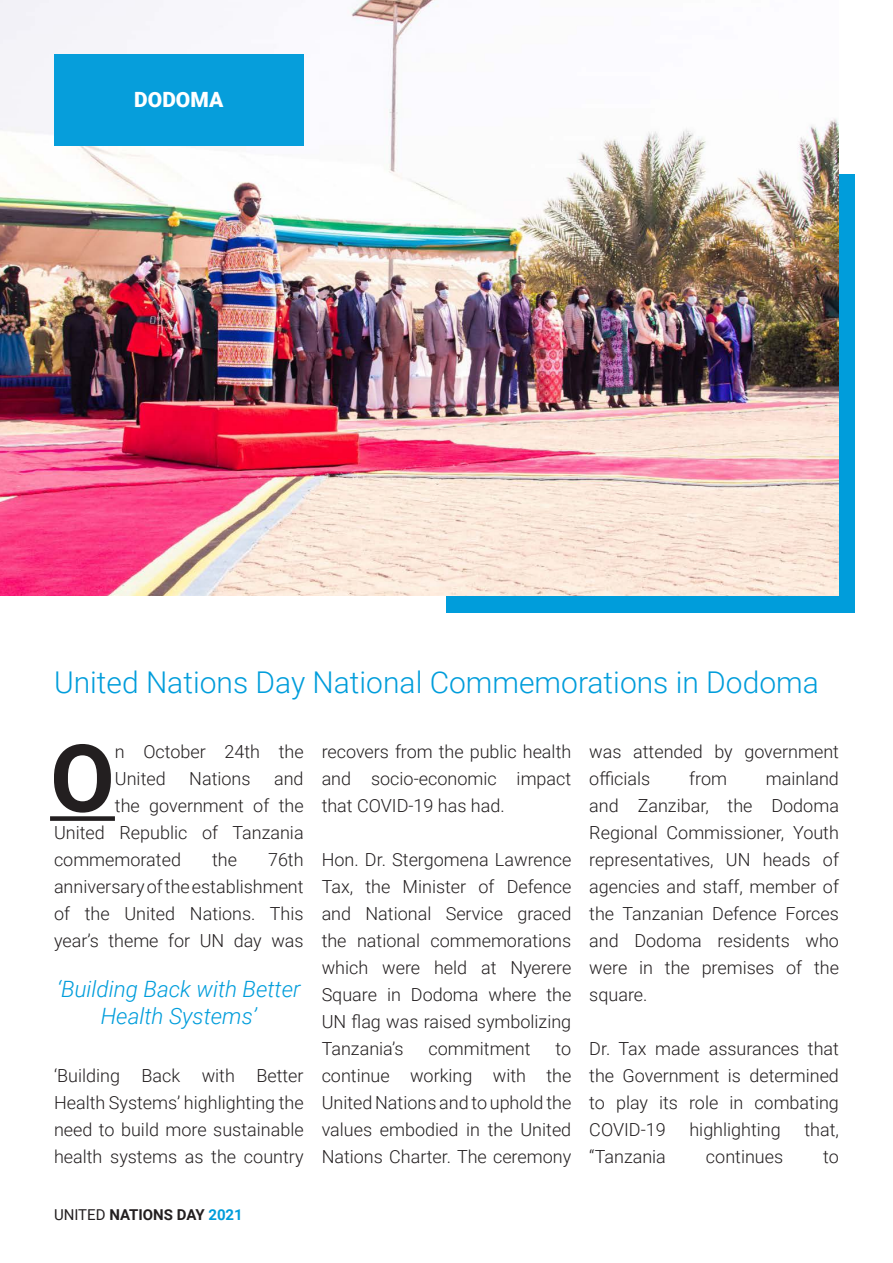
<style>
.page{position:relative;width:893px;height:1263px;background:#fff}
.page>*{position:absolute;margin:0;border:0;box-sizing:border-box;transform-origin:0 0}
.Big_Cap{font:700 93.9px "Roboto";color:#231f20}
.t1{font:300 30px "Roboto";color:#009ddb}
.t2{font:italic 300 22.5px/27px "Roboto";color:#009ddb;text-align:center}
.t3{font:900 21px "Roboto";color:#fff}
.Big_Cap-2{font:300 18px/27px "Roboto";color:#231f20;text-align:justify}
.t4{font:700 15px "Roboto";color:#231f20}
.s1{font-weight:400}
.s2{color:#009ddb}
</style>
<div class="page">
<div style="left:50px;top:816px;width:65px;height:5px;background:#231f20"></div>
<div style="left:446px;top:174px;width:409px;height:439px;background:#009ddb"></div>
<img style="left:0;top:0;width:839px;height:595px">
<div style="left:54px;top:54px;width:250px;height:91px;background:#069edb"></div>
<p class="t3" style="left:134px;top:85px;width:91px">DODOMA</p>
<p class="t1" style="left:54px;top:662px;width:766px">United Nations Day National Commemorations in Dodoma</p>
<p class="Big_Cap" style="left:50px;top:712px;width:66px">O</p>
<p class="Big_Cap-2" style="left:115px;top:737px;width:190px">n October 24th the<br>United</p>
<p class="Big_Cap-2" style="left:189px;top:764px;width:63px">Nations</p>
<p class="Big_Cap-2" style="left:274px;top:764px;width:31px">and</p>
<p class="Big_Cap-2" style="left:115px;top:791px;width:190px">the government of the</p>
<p class="Big_Cap-2" style="left:54px;top:818px;width:251px">United Republic of Tanzania</p>
<p class="Big_Cap-2" style="left:54px;top:845px;width:129px">commemorated</p>
<p class="Big_Cap-2" style="left:212px;top:845px;width:26px">the</p>
<p class="Big_Cap-2" style="left:54px;top:845px;width:251px;text-indent:214px">76th anniversary of the establishment of the United Nations. This year’s theme for UN day was</p>
<p class="t2" style="left:57px;top:974px;width:245px">‘Building Back with Better<br>Health Systems’</p>
<p class="Big_Cap-2" style="left:54px;top:1061px;width:251px">‘Building Back with Better Health Systems’ highlighting the need to build more sustainable health systems as the country</p>
<p class="t4" style="left:54px;top:1204px;width:190px"><span class="s1">UNITED</span> NATIONS DAY <span class="s2">2021</span></p>
<p class="Big_Cap-2" style="left:322px;top:737px;width:251px">recovers from the public health and socio-economic impact that COVID-19 has had.</p>
<p class="Big_Cap-2" style="left:322px;top:845px;width:251px">Hon. Dr. Stergomena Lawrence Tax, the Minister of Defence and National Service graced the national commemorations which were held at Nyerere Square in Dodoma where the UN flag was raised symbolizing Tanzania’s</p>
<p class="Big_Cap-2" style="left:429px;top:1034px;width:103px">commitment</p>
<p class="Big_Cap-2" style="left:322px;top:1034px;width:251px;text-indent:234px">to continue working with the United Nations and to uphold the values embodied in the United Nations Charter. The ceremony</p>
<p class="Big_Cap-2" style="left:589px;top:737px;width:251px">was attended by government officials</p>
<p class="Big_Cap-2" style="left:689px;top:764px;width:39px">from</p>
<p class="Big_Cap-2" style="left:589px;top:764px;width:251px;text-indent:177px">mainland and Zanzibar, the Dodoma Regional Commissioner, Youth representatives, UN heads of agencies and staff, member of the Tanzanian Defence Forces and Dodoma residents who were in the premises of the square.</p>
<p class="Big_Cap-2" style="left:589px;top:1034px;width:251px">Dr. Tax made assurances that the Government is determined to play its role in combating COVID-19</p>
<p class="Big_Cap-2" style="left:689px;top:1115px;width:93px">highlighting</p>
<p class="Big_Cap-2" style="left:804px;top:1115px;width:36px">that,</p>
<p class="Big_Cap-2" style="left:589px;top:1142px;width:78px">“Tanzania</p>
<p class="Big_Cap-2" style="left:706px;top:1142px;width:79px">continues</p>
<p class="Big_Cap-2" style="left:823px;top:1142px;width:17px">to</p>
</div>
